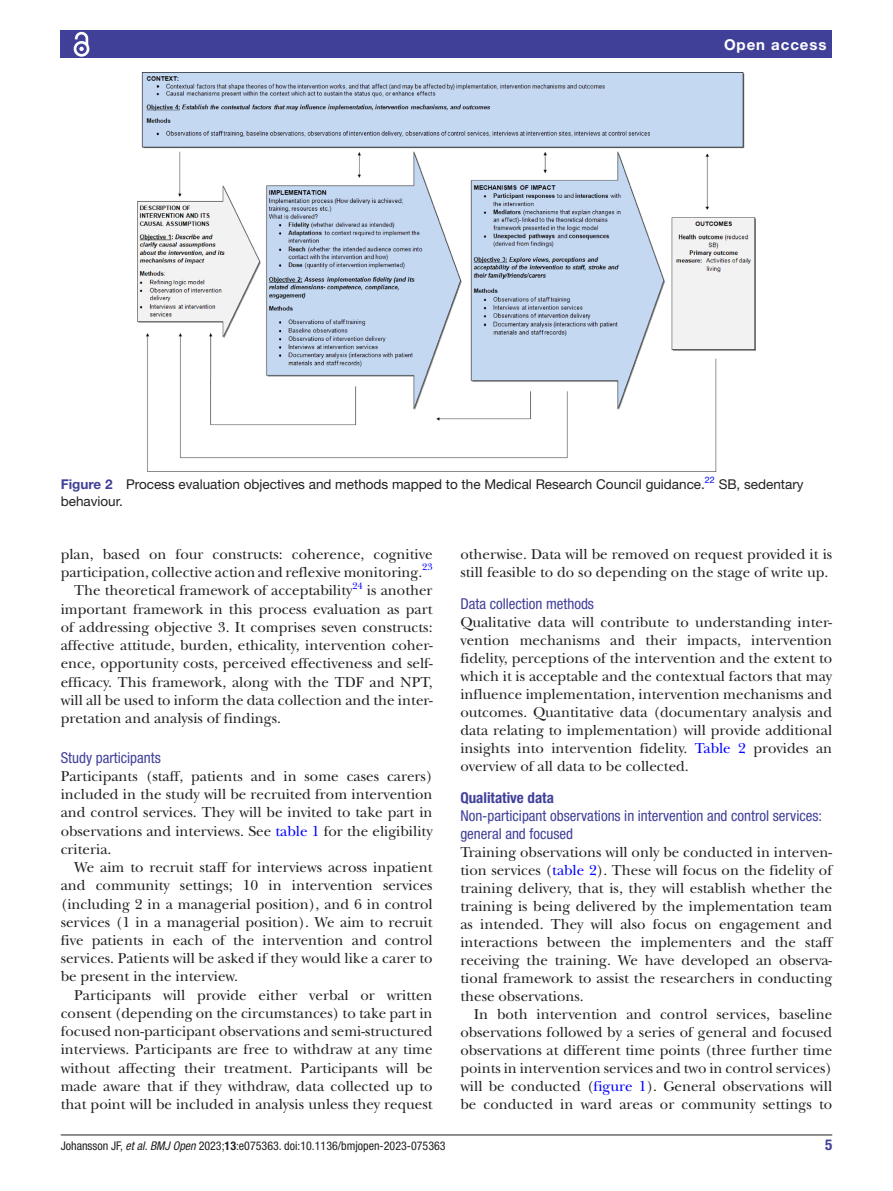
<style>
.page{position:relative;width:893px;height:1191px;background:#fff}
.page>*{position:absolute;margin:0;border:0;box-sizing:border-box;transform-origin:0 0}
.t1{font:15px/18px "New Baskerville";color:#231f20;text-align:justify}
.t2{font:condensed 15px/18px "Helvetica Neue LT Std";color:#414099}
.t3{font:700 condensed 15px "Helvetica Neue LT Std";color:#414099}
.t4{font:700 15px "Helvetica Neue LT Std";letter-spacing:.065em;color:#fff}
.t5{font:13.5px "Helvetica Neue LT Std";color:#231f20}
.t6{font:condensed 12px "Helvetica Neue LT Std";color:#231f20}
.t7{font:9.9px "New Baskerville";color:#00f}
.t8{font:9px "Helvetica Neue LT Std";color:#00f}
.s1{font-weight:700;color:#414099}
.s2{color:#00f}
.s3{font-style:italic}
.s4{font-weight:700}
</style>
<div class="page">
<hr style="left:61px;top:1134px;width:771px;height:1px;background:#231f20">
<div style="left:61px;top:31px;width:771px;height:27px;background:#414099"></div>
<svg style="left:73px;top:31px;width:17px;height:26px"></svg>
<img style="left:138px;top:73px;width:617px;height:398px">
<p class="t4" style="left:724px;top:35px;width:104px">Open access</p>
<p class="t5" style="left:61px;top:476px;width:646px"><span class="s1">Figure 2</span> Process evaluation objectives and methods mapped to the Medical Research Council guidance.</p>
<p class="t8" style="left:705px;top:475px;width:11px">22</p>
<p class="t5" style="left:719px;top:476px;width:87px">SB, sedentary</p>
<p class="t5" style="left:61px;top:493px;width:64px">behaviour.</p>
<p class="t1" style="left:61px;top:545px;width:373px">plan, based on four constructs: coherence, cognitive participation, collective action and reflexive monitoring.</p>
<p class="t7" style="left:422px;top:561px;width:12px">23</p>
<p class="t1" style="left:74px;top:581px;width:280px">The theoretical framework of acceptability</p>
<p class="t7" style="left:352px;top:580px;width:12px">24</p>
<p class="t1" style="left:61px;top:581px;width:373px;text-indent:306px">is another important framework in this process evaluation as part of addressing objective 3. It comprises seven constructs: affective attitude, burden, ethicality, intervention coher&shy;ence, opportunity costs, perceived effectiveness and self&shy;efficacy. This framework, along with the TDF and NPT, will all be used to inform the data collection and the inter&shy;pretation and analysis of findings.</p>
<p class="t2" style="left:61px;top:748px;width:102px">Study participants</p>
<p class="t1" style="left:61px;top:767px;width:373px">Participants (staff, patients and in some cases carers) included in the study will be recruited from intervention and control services. They will be invited to take part in observations and interviews. See <span class="s2">table 1</span> for the eligibility criteria.</p>
<p class="t1" style="left:61px;top:858px;width:373px;text-indent:14px">We aim to recruit staff for interviews across inpatient and community settings; 10 in intervention services (including 2 in a managerial position), and 6 in control services (1 in a managerial position). We aim to recruit five patients in each of the intervention and control services. Patients will be asked if they would like a carer to be present in the interview.</p>
<p class="t1" style="left:61px;top:985px;width:373px;text-indent:14px">Participants will provide either verbal or written consent (depending on the circumstances) to take part in focused non-participant observations and semi-structured interviews. Participants are free to withdraw at any time without affecting their treatment. Participants will be made aware that if they withdraw, data collected up to that point will be included in analysis unless they request</p>
<p class="t1" style="left:460px;top:545px;width:373px">otherwise. Data will be removed on request provided it is still feasible to do so depending on the stage of write up.</p>
<p class="t2" style="left:460px;top:594px;width:135px">Data collection methods</p>
<p class="t1" style="left:460px;top:613px;width:373px">Qualitative data will contribute to understanding inter&shy;vention mechanisms and their impacts, intervention fidelity, perceptions of the intervention and the extent to which it is acceptable and the contextual factors that may influence implementation, intervention mechanisms and outcomes. Quantitative data (documentary analysis and data relating to implementation) will provide additional insights into intervention fidelity. <span class="s2">Table 2</span> provides an overview of all data to be collected.</p>
<p class="t3" style="left:460px;top:789px;width:95px">Qualitative data</p>
<p class="t2" style="left:460px;top:807px;width:363px">Non-participant observations in intervention and control services: general and focused</p>
<p class="t1" style="left:460px;top:843px;width:373px">Training observations will only be conducted in interven&shy;tion services (<span class="s2">table 2</span>). These will focus on the fidelity of training delivery, that is, they will establish whether the training is being delivered by the implementation team as intended. They will also focus on engagement and interactions between the implementers and the staff receiving the training. We have developed an observa&shy;tional framework to assist the researchers in conducting these observations.</p>
<p class="t1" style="left:460px;top:1005px;width:373px;text-indent:14px">In both intervention and control services, baseline observations followed by a series of general and focused observations at different time points (three further time points in intervention services and two in control services) will be conducted (<span class="s2">figure 1</span>). General observations will be conducted in ward areas or community settings to</p>
<p class="t6" style="left:61px;top:1138px;width:386px">Johansson JF, <span class="s3">et al</span>. <span class="s3">BMJ Open</span> 2023;<span class="s4">13</span>:e075363. doi:10.1136/bmjopen-2023-075363</p>
<p class="t3" style="left:825px;top:1135px;width:9px">5</p>
</div>
